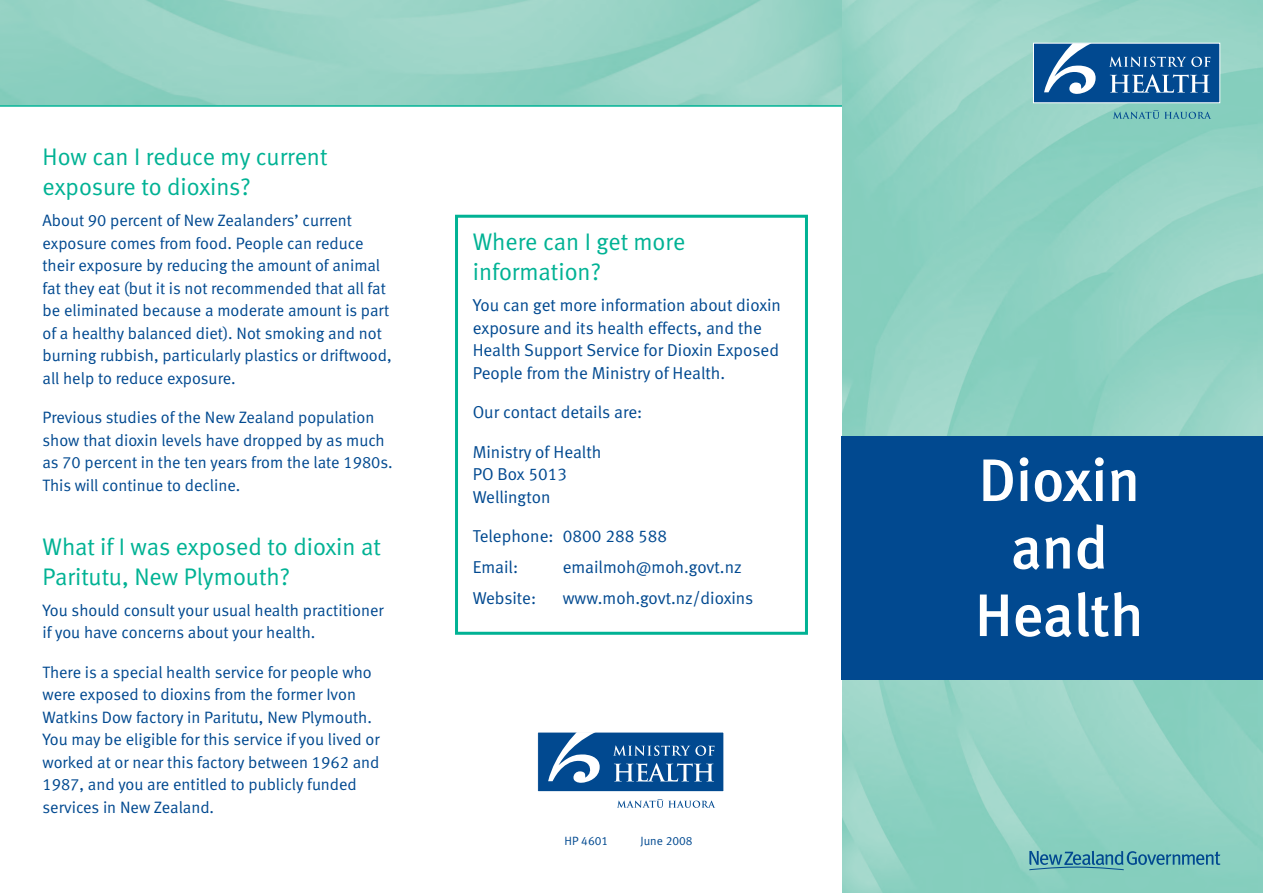
<style>
.page{position:relative;width:1263px;height:893px;background:#fff}
.page>*{position:absolute;margin:0;border:0;box-sizing:border-box;transform-origin:0 0}
.t1{font:60px/67.5px "Meta Medium LF";color:#fff;text-align:center}
.t2{font:24px/30px "Meta Normal LF";color:#00b294}
.t3{font:17.25px/22.5px "Meta Normal LF";color:#014990}
.t4{font:16.5px/22.5px "Meta Normal LF";color:#014990}
.t5{font:12px "Meta Normal LF";color:#014990}
.t6{font:700 9.15px "Trajan";color:#014990}
</style>
<div class="page">
<hr style="left:0;top:105px;width:880px;height:2px;background:#00b294">
<img style="left:842px;top:0;width:421px;height:893px">
<div style="left:1033px;top:43px;width:187px;height:60px;background:#014990"></div>
<svg style="left:1109px;top:57px;width:101px;height:10px"></svg>
<svg style="left:1044px;top:43px;width:52px;height:51px"></svg>
<svg style="left:1113px;top:112px;width:98px;height:7px"></svg>
<svg style="left:1110px;top:74px;width:100px;height:19px"></svg>
<div style="left:538px;top:732px;width:186px;height:60px;background:#014990"></div>
<div style="left:537px;top:732px;width:187px;height:60px;border:1px solid #fff"></div>
<svg style="left:613px;top:745px;width:101px;height:11px"></svg>
<svg style="left:548px;top:732px;width:52px;height:51px"></svg>
<svg style="left:617px;top:800px;width:98px;height:8px"></svg>
<svg style="left:614px;top:763px;width:100px;height:19px"></svg>
<div style="left:455px;top:215px;width:353px;height:420px;border:3px solid #00b294"></div>
<div style="left:842px;top:437px;width:421px;height:243px;background:#014990"></div>
<svg style="left:1029px;top:851px;width:191px;height:19px;background:#61a8b1"></svg>
<h2 class="t2" style="left:43px;top:141px;width:286px">How can I reduce my current exposure to dioxins?</h2>
<p class="t4" style="left:43px;top:209px;width:351px">About 90 percent of New Zealanders’ current exposure comes from food. People can reduce their exposure by reducing the amount of animal fat they eat (but it is not recommended that all fat be eliminated because a moderate amount is part of a healthy balanced diet). Not smoking and not burning rubbish, particularly plastics or driftwood, all help to reduce exposure.</p>
<p class="t4" style="left:43px;top:406px;width:352px">Previous studies of the New Zealand population show that dioxin levels have dropped by as much as 70 percent in the ten years from the late 1980s.<br>This will continue to decline.</p>
<h2 class="t2" style="left:43px;top:531px;width:340px">What if I was exposed to dioxin at<br>Paritutu, New Plymouth?</h2>
<p class="t4" style="left:43px;top:598px;width:343px">You should consult your usual health practitioner if you have concerns about your health.</p>
<p class="t4" style="left:43px;top:660px;width:339px">There is a special health service for people who were exposed to dioxins from the former Ivon Watkins Dow factory in Paritutu, New Plymouth.<br>You may be eligible for this service if you lived or worked at or near this factory between 1962 and 1987, and you are entitled to publicly funded services in New Zealand.</p>
<h2 class="t2" style="left:473px;top:226px;width:214px">Where can I get more information?</h2>
<p class="t3" style="left:473px;top:294px;width:310px">You can get more information about dioxin exposure and its health effects, and the Health Support Service for Dioxin Exposed People from the Ministry of Health.</p>
<p class="t3" style="left:473px;top:401px;width:171px">Our contact details are:</p>
<p class="t3" style="left:473px;top:440px;width:130px">Ministry of Health<br>PO Box 5013<br>Wellington</p>
<p class="t3" style="left:473px;top:520px;width:196px;line-height:31px">Telephone: 0800 288 588<br>Email:</p>
<p class="t3" style="left:563px;top:556px;width:181px">emailmoh@moh.govt.nz</p>
<p class="t3" style="left:473px;top:587px;width:65px">Website:</p>
<p class="t3" style="left:563px;top:587px;width:192px">www.moh.govt.nz/dioxins</p>
<p class="t6" style="left:658px;top:794px;width:6px">–</p>
<p class="t5" style="left:564px;top:834px;width:45px">HP 4601</p>
<p class="t5" style="left:641px;top:834px;width:53px">June 2008</p>
<p class="t6" style="left:1154px;top:105px;width:6px">–</p>
<h1 class="t1" style="left:975px;top:448px;width:170px">Dioxin and<br>Health</h1>
</div>
